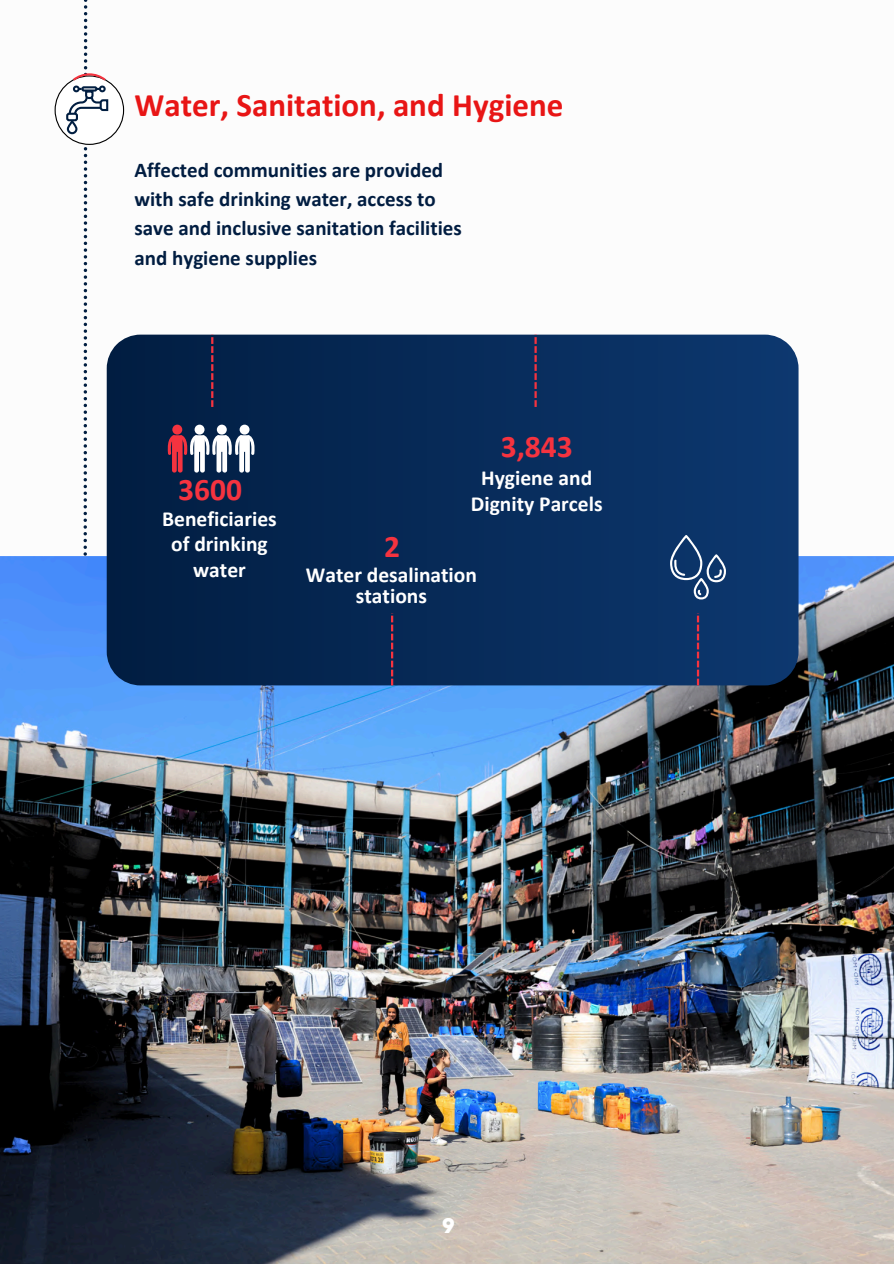
<style>
.page{position:relative;width:894px;height:1264px;background:#fff}
.page>*{position:absolute;margin:0;border:0;box-sizing:border-box;transform-origin:0 0}
.t1{font:700 33px "Calibri";color:#e81515}
.t2{font:700 31.5px "Calibri";color:#f5333f}
.t3{font:700 21.45px/25.8px "Calibri";color:#fff;text-align:center}
.t4{font:800 21.15px "Code Next";color:#fff}
.t5{font:700 21px/29.2px "Calibri";color:#011d41}
</style>
<div class="page">
<img style="left:0;top:556px;width:893px;height:707px">
<svg style="left:124px;top:334px;width:674px;height:351px;background:#082b59"></svg>
<svg style="left:55px;top:0;width:69px;height:825px"></svg>
<svg style="left:211px;top:334px;width:2px;height:73px"></svg>
<svg style="left:670px;top:535px;width:55px;height:64px;background:#325480"></svg>
<svg style="left:391px;top:613px;width:2px;height:72px"></svg>
<svg style="left:696px;top:613px;width:3px;height:72px"></svg>
<div style="left:217px;top:424px;width:10px;height:10px;background:#fff;border-radius:50%"></div>
<div style="left:194px;top:424px;width:10px;height:10px;background:#fff;border-radius:50%"></div>
<div style="left:239px;top:424px;width:10px;height:10px;background:#fff;border-radius:50%"></div>
<svg style="left:166px;top:435px;width:90px;height:37px"></svg>
<div style="left:172px;top:424px;width:10px;height:10px;background:#f5333f;border-radius:50%"></div>
<svg style="left:534px;top:334px;width:2px;height:73px"></svg>
<h1 class="t1" style="left:134px;top:92px;width:430px">Water, Sanitation, and Hygiene</h1>
<p class="t5" style="left:134px;top:157px;width:329px">Affected communities are provided with safe drinking water, access to save and inclusive sanitation facilities and hygiene supplies</p>
<p class="t2" style="left:500px;top:433px;width:73px">3,843</p>
<p class="t2" style="left:178px;top:476px;width:65px">3600</p>
<p class="t3" style="left:162px;top:507px;width:116px">Beneficiaries of drinking water</p>
<p class="t2" style="left:384px;top:533px;width:17px">2</p>
<p class="t3" style="left:470px;top:467px;width:133px">Hygiene and<br>Dignity Parcels</p>
<p class="t3" style="left:306px;top:566px;width:172px;line-height:20.2px">Water desalination stations</p>
<p class="t4" style="left:442px;top:1211px;width:14px">9</p>
</div>
